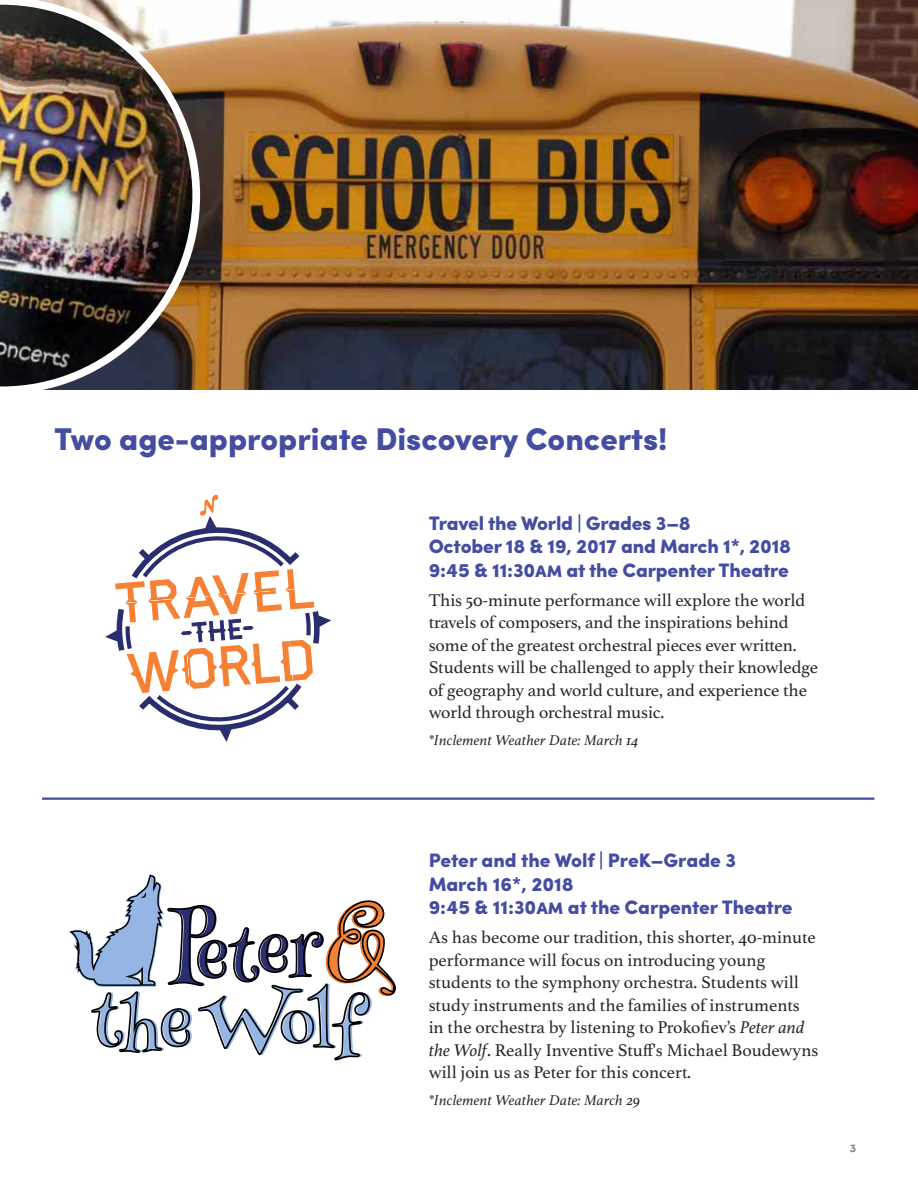
<style>
.page{position:relative;width:918px;height:1188px;background:#fff}
.page>*{position:absolute;margin:0;border:0;box-sizing:border-box;transform-origin:0 0}
.t1{font:900 31.5px "Sofia Pro";color:#444da1}
.t2{font:900 19.5px/23.4px "Sofia Pro";letter-spacing:-.01em;color:#444da1}
.t3{font:18px/22.5px "Athelas";letter-spacing:-.005em;color:#292829}
.t4{font:italic 15px "Athelas";letter-spacing:.01em;color:#292829}
.t5{font:700 12px "Neutraface Text";color:#808285}
.s1{font-style:italic}
</style>
<div class="page">
<img style="left:200px;top:0;width:718px;height:390px">
<img style="left:0;top:0;width:200px;height:390px">
<svg style="left:105px;top:494px;width:226px;height:248px"></svg>
<svg style="left:68px;top:874px;width:328px;height:187px"></svg>
<hr style="left:42px;top:798px;width:832px;height:2px;background:#444da1">
<h1 class="t1" style="left:54px;top:414px;width:615px">Two age-appropriate Discovery Concerts!</h1>
<p class="t2" style="left:429px;top:510px;width:364px">Travel the World | Grades 3–8<br>October 18 &amp; 19, 2017 and March 1*, 2018<br>9:45 &amp; 11:30am at the Carpenter Theatre</p>
<p class="t3" style="left:429px;top:590px;width:391px">This 50-minute performance will explore the world travels of composers, and the inspirations behind some of the greatest orchestral pieces ever written.<br>Students will be challenged to apply their knowledge of geography and world culture, and experience the world through orchestral music.</p>
<p class="t4" style="left:429px;top:731px;width:211px">*Inclement Weather Date: March 14</p>
<p class="t2" style="left:429px;top:847px;width:366px">Peter and the Wolf | PreK–Grade 3<br>March 16*, 2018<br>9:45 &amp; 11:30am at the Carpenter Theatre</p>
<p class="t3" style="left:429px;top:927px;width:391px">As has become our tradition, this shorter, 40-minute performance will focus on introducing young students to the symphony orchestra. Students will study instruments and the families of instruments in the orchestra by listening to Prokofiev’s <span class="s1">Peter and the Wolf</span>. Really Inventive Stuff's Michael Boudewyns will join us as Peter for this concert.</p>
<p class="t4" style="left:429px;top:1091px;width:213px">*Inclement Weather Date: March 29</p>
<p class="t5" style="left:850px;top:1139px;width:8px">3</p>
</div>
